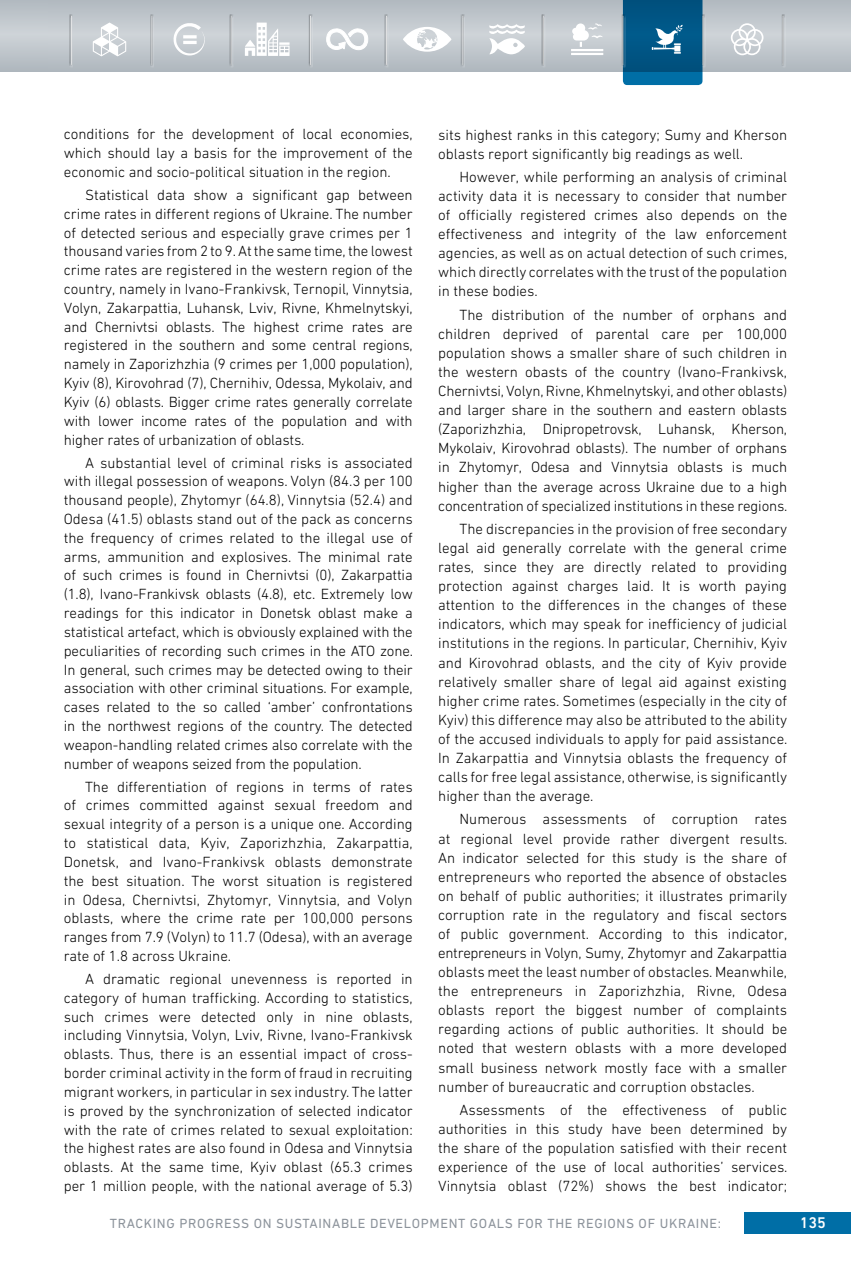
<style>
.page{position:relative;width:851px;height:1263px;background:#fff}
.page>*{position:absolute;margin:0;border:0;box-sizing:border-box;transform-origin:0 0}
.t1{font:500 15.75px "DIN Next W1 G";color:#fff}
.t2{font:300 15px/18.8px "DIN Next W1 G";color:#000;text-align:justify}
.t3{font:13.5px "DIN Next W1 G";letter-spacing:.05em;color:#8c939b}
</style>
<div class="page">
<svg style="left:0;top:0;width:49px;height:71px;background:#bec5cb"></svg>
<div style="left:744px;top:1212px;width:106px;height:21px;background:#006ea6"></div>
<div style="left:49px;top:0;width:801px;height:71px;background:linear-gradient(to bottom,#c1c7cd,#bfc5cb)"></div>
<svg style="left:93px;top:23px;width:33px;height:33px"></svg>
<svg style="left:172px;top:22px;width:34px;height:34px"></svg>
<svg style="left:245px;top:23px;width:44px;height:33px"></svg>
<svg style="left:326px;top:28px;width:42px;height:22px"></svg>
<svg style="left:403px;top:27px;width:48px;height:25px"></svg>
<svg style="left:489px;top:24px;width:36px;height:30px"></svg>
<hr style="left:571px;top:49px;width:32px;height:2px;background:#fff">
<hr style="left:571px;top:53px;width:32px;height:2px;background:#fff">
<svg style="left:572px;top:23px;width:30px;height:24px"></svg>
<svg style="left:622px;top:0;width:80px;height:85px;background:#0d618f"></svg>
<svg style="left:730px;top:23px;width:33px;height:32px"></svg>
<hr style="left:69px;top:15px;width:4px;height:53px;background:#b2bac0">
<svg style="left:69px;top:14px;width:5px;height:51px"></svg>
<svg style="left:70px;top:15px;width:4px;height:53px"></svg>
<svg style="left:149px;top:14px;width:5px;height:52px"></svg>
<svg style="left:150px;top:15px;width:4px;height:53px"></svg>
<svg style="left:228px;top:14px;width:5px;height:52px"></svg>
<svg style="left:229px;top:15px;width:4px;height:53px"></svg>
<svg style="left:308px;top:15px;width:5px;height:53px"></svg>
<hr style="left:384px;top:14px;width:4px;height:52px;background:#aeb5ba">
<svg style="left:384px;top:15px;width:5px;height:53px"></svg>
<svg style="left:460px;top:15px;width:5px;height:53px"></svg>
<svg style="left:540px;top:14px;width:5px;height:52px"></svg>
<svg style="left:541px;top:15px;width:4px;height:53px"></svg>
<svg style="left:620px;top:15px;width:5px;height:53px"></svg>
<svg style="left:700px;top:15px;width:5px;height:53px"></svg>
<div style="left:780px;top:15px;width:5px;height:53px;background:#b8bcc0"></div>
<p class="t2" style="left:64px;top:125px;width:350px">conditions for the development of local economies, which should lay a basis for the improvement of the economic and socio-political situation in the region.</p>
<p class="t2" style="left:64px;top:185px;width:350px;text-indent:21px">Statistical data show a significant gap between crime rates in different regions of Ukraine. The number of detected serious and especially grave crimes per 1 thousand varies from 2 to 9. At the same time, the lowest crime rates are registered in the western region of the country, namely in Ivano-Frankivsk, Ternopil, Vinnytsia, Volyn, Zakarpattia, Luhansk, Lviv, Rivne, Khmelnytskyi, and Chernivtsi oblasts. The highest crime rates are registered in the southern and some central regions, namely in Zaporizhzhia (9 crimes per 1,000 population), Kyiv (8), Kirovohrad (7), Chernihiv, Odessa, Mykolaiv, and Kyiv (6) oblasts. Bigger crime rates generally correlate with lower income rates of the population and with higher rates of urbanization of oblasts.</p>
<p class="t2" style="left:64px;top:453px;width:351px;text-indent:21px">A substantial level of criminal risks is associated with illegal possession of weapons. Volyn (84.3 per 100 thousand people), Zhytomyr (64.8), Vinnytsia (52.4) and Odesa (41.5) oblasts stand out of the pack as concerns the frequency of crimes related to the illegal use of arms, ammunition and explosives. The minimal rate of such crimes is found in Chernivtsi (0), Zakarpattia (1.8), Ivano-Frankivsk oblasts (4.8), etc. Extremely low readings for this indicator in Donetsk oblast make a statistical artefact, which is obviously explained with the peculiarities of recording such crimes in the ATO zone.<br>In general, such crimes may be detected owing to their association with other criminal situations. For example, cases related to the so called ‘amber’ confrontations in the northwest regions of the country. The detected weapon-handling related crimes also correlate with the number of weapons seized from the population.</p>
<p class="t2" style="left:64px;top:777px;width:350px;text-indent:21px">The differentiation of regions in terms of rates of crimes committed against sexual freedom and sexual integrity of a person is a unique one. According to statistical data, Kyiv, Zaporizhzhia, Zakarpattia, Donetsk, and Ivano-Frankivsk oblasts demonstrate the best situation. The worst situation is registered in Odesa, Chernivtsi, Zhytomyr, Vinnytsia, and Volyn oblasts, where the crime rate per 100,000 persons ranges from 7.9 (Volyn) to 11.7 (Odesa), with an average rate of 1.8 across Ukraine.</p>
<p class="t2" style="left:64px;top:969px;width:350px;text-indent:21px">A dramatic regional unevenness is reported in category of human trafficking. According to statistics, such crimes were detected only in nine oblasts, including Vinnytsia, Volyn, Lviv, Rivne, Ivano-Frankivsk oblasts. Thus, there is an essential impact of cross&shy;border criminal activity in the form of fraud in recruiting migrant workers, in particular in sex industry. The latter is proved by the synchronization of selected indicator with the rate of crimes related to sexual exploitation: the highest rates are also found in Odesa and Vinnytsia oblasts. At the same time, Kyiv oblast (65.3 crimes per 1 million people, with the national average of 5.3)</p>
<p class="t2" style="left:438px;top:125px;width:350px">sits highest ranks in this category; Sumy and Kherson oblasts report significantly big readings as well.</p>
<p class="t2" style="left:438px;top:167px;width:350px;text-indent:21px">However, while performing an analysis of criminal activity data it is necessary to consider that number of officially registered crimes also depends on the effectiveness and integrity of the law enforcement agencies, as well as on actual detection of such crimes, which directly correlates with the trust of the population in these bodies.</p>
<p class="t2" style="left:438px;top:305px;width:350px;text-indent:21px">The distribution of the number of orphans and children deprived of parental care per 100,000 population shows a smaller share of such children in the western obasts of the country (Ivano-Frankivsk, Chernivtsi, Volyn, Rivne, Khmelnytskyi, and other oblasts) and larger share in the southern and eastern oblasts (Zaporizhzhia, Dnipropetrovsk, Luhansk, Kherson, Mykolaiv, Kirovohrad oblasts). The number of orphans in Zhytomyr, Odesa and Vinnytsia oblasts is much higher than the average across Ukraine due to a high concentration of specialized institutions in these regions.</p>
<p class="t2" style="left:438px;top:519px;width:351px;text-indent:21px">The discrepancies in the provision of free secondary legal aid generally correlate with the general crime rates, since they are directly related to providing protection against charges laid. It is worth paying attention to the differences in the changes of these indicators, which may speak for inefficiency of judicial institutions in the regions. In particular, Chernihiv, Kyiv and Kirovohrad oblasts, and the city of Kyiv provide relatively smaller share of legal aid against existing higher crime rates. Sometimes (especially in the city of Kyiv) this difference may also be attributed to the ability of the accused individuals to apply for paid assistance.<br>In Zakarpattia and Vinnytsia oblasts the frequency of calls for free legal assistance, otherwise, is significantly higher than the average.</p>
<p class="t2" style="left:438px;top:810px;width:351px;text-indent:21px">Numerous assessments of corruption rates at regional level provide rather divergent results.<br>An indicator selected for this study is the share of entrepreneurs who reported the absence of obstacles on behalf of public authorities; it illustrates primarily corruption rate in the regulatory and fiscal sectors of public government. According to this indicator, entrepreneurs in Volyn, Sumy, Zhytomyr and Zakarpattia oblasts meet the least number of obstacles. Meanwhile, the entrepreneurs in Zaporizhzhia, Rivne, Odesa oblasts report the biggest number of complaints regarding actions of public authorities. It should be noted that western oblasts with a more developed small business network mostly face with a smaller number of bureaucratic and corruption obstacles.</p>
<p class="t2" style="left:438px;top:1100px;width:351px;text-indent:21px">Assessments of the effectiveness of public authorities in this study have been determined by the share of the population satisfied with their recent experience of the use of local authorities’ services.<br>Vinnytsia oblast (72%) shows the best indicator;</p>
<p class="t3" style="left:110px;top:1215px;width:612px">TRACKING PROGRESS ON SUSTAINABLE DEVELOPMENT GOALS FOR THE REGIONS OF UKRAINE:</p>
<p class="t1" style="left:799px;top:1214px;width:27px">135</p>
</div>
